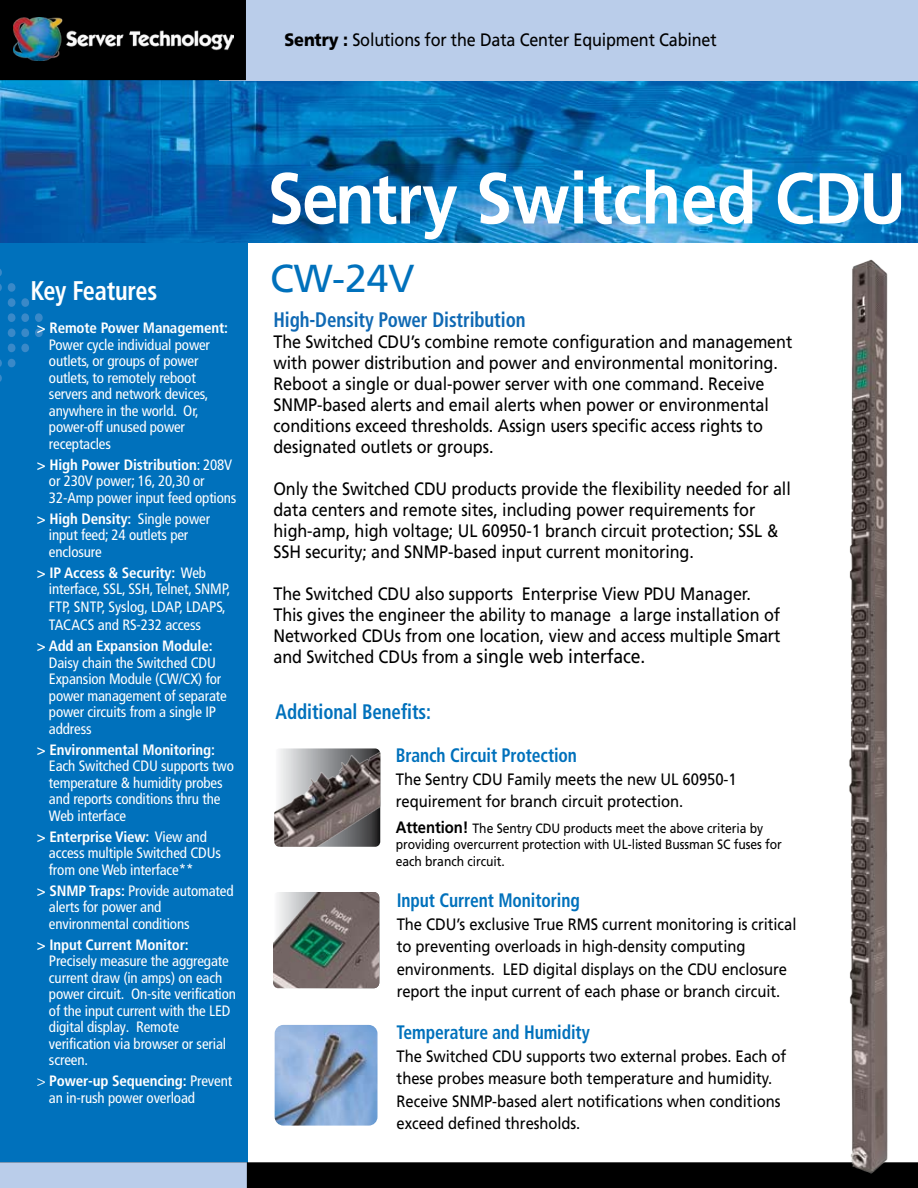
<style>
.page{position:relative;width:918px;height:1188px;background:#fff}
.page>*{position:absolute;margin:0;border:0;box-sizing:border-box;transform-origin:0 0}
.t1{font:700 72px "Frutiger";color:#fff;scale:.9 1}
.t2{font:39px "Frutiger";color:#0071bc}
.t3{font:700 condensed 27px "Frutiger";letter-spacing:-.01em;color:#fff;scale:.9 1}
.t4{font:700 condensed 21px "Frutiger";letter-spacing:-.005em;color:#0f69b4;scale:.9 1}
.t5{font:700 condensed 21px "Frutiger";letter-spacing:-.005em;color:#0071bc;scale:.9 1}
.t6{font:700 condensed 19.5px "Frutiger";letter-spacing:-.005em;color:#0071bc;scale:.9 1}
.t7{font:18px/21px "Frutiger";letter-spacing:-.005em;color:#000;scale:.9 1}
.t8{font:16.5px/22.5px "Frutiger";letter-spacing:-.005em;color:#000;scale:.9 1}
.t9{font:condensed 15px/16.5px "Frutiger";letter-spacing:-.01em;color:#fff}
.t10{font:700 condensed 15px "Frutiger";letter-spacing:-.01em;color:#fff}
.t11{font:13.5px/16.5px "Frutiger";letter-spacing:-.005em;color:#000;scale:.9 1}
.s1{font-weight:900}
.s2{font-weight:700}
.s3{font-size:19.5px}
.s4{font-weight:700;font-size:16.5px}
</style>
<div class="page">
<div style="left:0;top:197px;width:247px;height:967px;background:#0071bc"></div>
<img style="left:0;top:80px;width:918px;height:163px">
<div style="left:0;top:1162px;width:918px;height:26px;background:#000"></div>
<div style="left:0;top:1162px;width:247px;height:26px;background:#bacdea"></div>
<div style="left:219px;top:0;width:699px;height:80px;background:#bacdea"></div>
<div style="left:0;top:0;width:246px;height:80px;background:#000"></div>
<svg style="left:0;top:269px;width:43px;height:113px"></svg>
<img style="left:275px;top:1025px;width:103px;height:101px;border-radius:9px">
<img style="left:273px;top:892px;width:106px;height:96px;border-radius:5px">
<img style="left:274px;top:748px;width:106px;height:99px;border-radius:5px">
<img style="left:14px;top:17px;width:219px;height:44px">
<img style="left:841px;top:259px;width:57px;height:915px">
<p class="t7" style="left:285px;top:29px;width:482px"><span class="s1">Sentry :</span> Solutions for the Data Center Equipment Cabinet</p>
<h3 class="t3" style="left:31px;top:274px;width:142px">Key Features</h3>
<p class="t10" style="left:37px;top:319px;width:193px">&gt; Remote Power Management:</p>
<p class="t9" style="left:49px;top:336px;width:163px">Power cycle individual power outlets, or groups of power outlets, to remotely reboot servers and network devices, anywhere in the world. Or, power-off unused power receptacles</p>
<p class="t9" style="left:49px;top:456px;width:189px;text-indent:-12px"><span class="s2">&gt; High Power Distribution</span>: 208V or 230V power; 16, 20,30 or<br>32-Amp power input feed options</p>
<p class="t9" style="left:49px;top:510px;width:163px;text-indent:-12px"><span class="s2">&gt; High Density:</span> Single power input feed; 24 outlets per enclosure</p>
<p class="t9" style="left:49px;top:564px;width:183px;text-indent:-12px"><span class="s2">&gt; IP Access &amp; Security:</span> Web interface, SSL, SSH, Telnet, SNMP,</p>
<p class="t9" style="left:49px;top:598px;width:178px;line-height:18px">FTP, SNTP, Syslog, LDAP, LDAPS,<br>TACACS and RS-232 access</p>
<p class="t10" style="left:37px;top:637px;width:177px">&gt; Add an Expansion Module:</p>
<p class="t9" style="left:49px;top:654px;width:179px">Daisy chain the Switched CDU<br>Expansion Module (CW/CX) for power management of separate power circuits from a single IP address</p>
<p class="t10" style="left:37px;top:741px;width:180px">&gt; Environmental Monitoring:</p>
<p class="t9" style="left:49px;top:758px;width:187px">Each Switched CDU supports two temperature &amp; humidity probes and reports conditions thru the<br>Web interface</p>
<p class="t9" style="left:49px;top:828px;width:174px;text-indent:-12px"><span class="s2">&gt; Enterprise View:</span> View and access multiple Switched CDUs from one Web interface**</p>
<p class="t9" style="left:49px;top:882px;width:186px;text-indent:-12px"><span class="s2">&gt; SNMP Traps:</span> Provide automated alerts for power and environmental conditions</p>
<p class="t10" style="left:37px;top:936px;width:153px">&gt; Input Current Monitor:</p>
<p class="t9" style="left:49px;top:953px;width:189px">Precisely measure the aggregate current draw (in amps) on each power circuit. On-site verification of the input current with the LED digital display. Remote verification via browser or serial screen.</p>
<p class="t9" style="left:49px;top:1073px;width:185px;text-indent:-12px">&gt; <span class="s2">Power-up Sequencing:</span> Prevent an in-rush power overload</p>
<h1 class="t1" style="left:268px;top:156px;width:711px">Sentry Switched CDU</h1>
<h2 class="t2" style="left:270px;top:256px;width:146px">CW-24V</h2>
<h3 class="t4" style="left:273px;top:307px;width:282px">High-Density Power Distribution</h3>
<p class="t7" style="left:273px;top:331px;width:578px">The Switched CDU’s combine remote configuration and management with power distribution and power and environmental monitoring.<br>Reboot a single or dual-power server with one command. Receive SNMP-based alerts and email alerts when power or environmental conditions exceed thresholds. Assign users specific access rights to designated outlets or groups.</p>
<p class="t7" style="left:273px;top:478px;width:576px">Only the Switched CDU products provide the flexibility needed for all data centers and remote sites, including power requirements for high-amp, high voltage; UL 60950-1 branch circuit protection; SSL &amp; SSH security; and SNMP-based input current monitoring.</p>
<p class="t7" style="left:273px;top:583px;width:565px">The Switched CDU also supports Enterprise View PDU Manager.<br>This gives the engineer the ability to manage a large installation of Networked CDUs from one location, view and access multiple Smart and Switched CDUs from a <span class="s3">single web interface.</span></p>
<h3 class="t5" style="left:276px;top:699px;width:174px">Additional Benefits:</h3>
<h3 class="t6" style="left:396px;top:744px;width:203px">Branch Circuit Protection</h3>
<p class="t8" style="left:396px;top:768px;width:380px">The Sentry CDU Family meets the new UL 60950-1 requirement for branch circuit protection.</p>
<p class="t11" style="left:396px;top:820px;width:431px"><span class="s4">Attention!</span> The Sentry CDU products meet the above criteria by providing overcurrent protection with UL-listed Bussman SC fuses for each branch circuit.</p>
<h3 class="t6" style="left:397px;top:889px;width:205px">Input Current Monitoring</h3>
<p class="t8" style="left:397px;top:913px;width:446px">The CDU’s exclusive True RMS current monitoring is critical to preventing overloads in high-density computing environments. LED digital displays on the CDU enclosure report the input current of each phase or branch circuit.</p>
<h3 class="t6" style="left:397px;top:1021px;width:216px">Temperature and Humidity</h3>
<p class="t8" style="left:397px;top:1045px;width:434px">The Switched CDU supports two external probes. Each of these probes measure both temperature and humidity.<br>Receive SNMP-based alert notifications when conditions exceed defined thresholds.</p>
</div>
